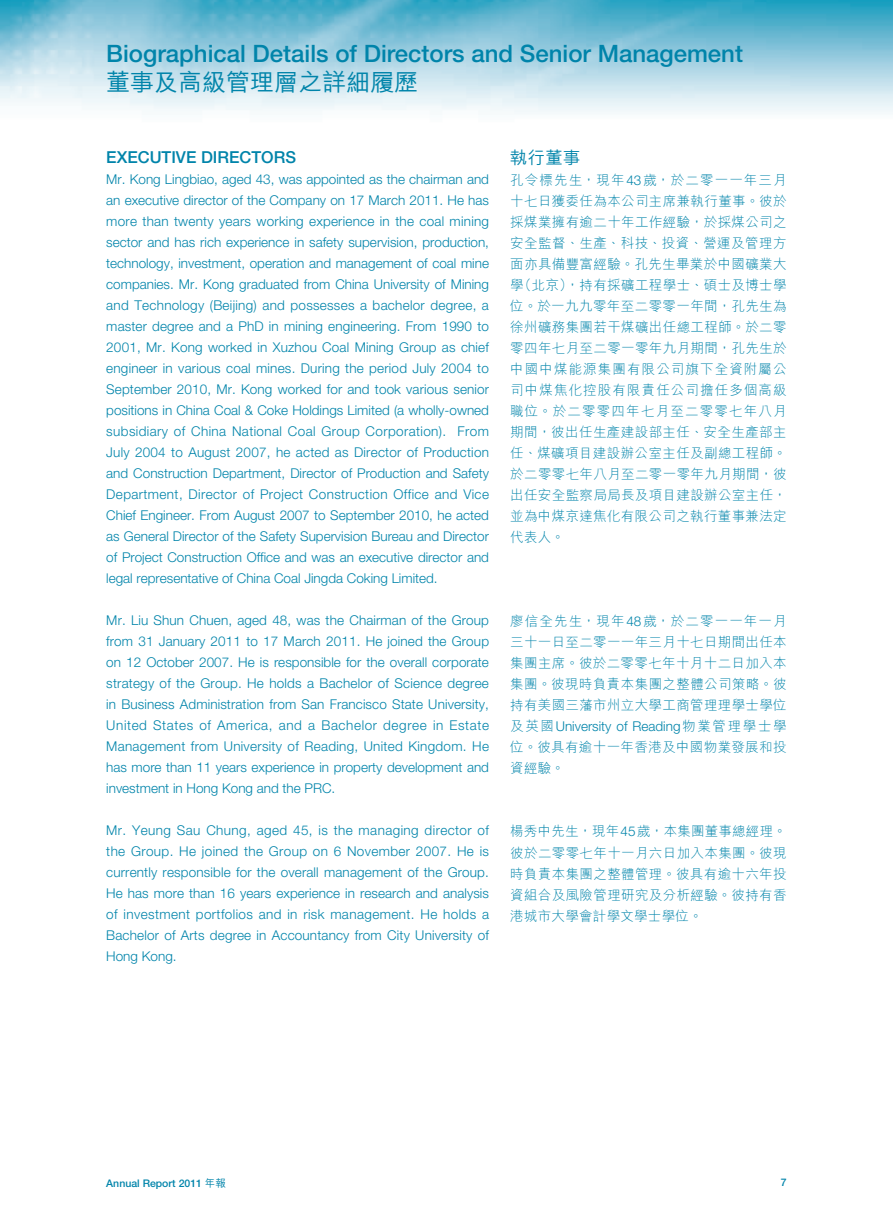
<style>
.page{position:relative;width:893px;height:1212px;background:#fff}
.page>*{position:absolute;margin:0;border:0;box-sizing:border-box;transform-origin:0 0}
.t1{font:500 24px "Helvetica Neue LT Std";color:#0084aa}
.t2{font:24px "M Hei HK Medium B5 pc H";color:#0084aa}
.t3{font:17.25px "M Hei HK Medium B5 pc H";color:#0084aa}
.t4{font:500 16.5px "Helvetica Neue LT Std";color:#0084aa}
.t5{font:300 13.5px/21px "Helvetica Neue LT Std";color:#0084aa;text-align:justify}
.t6{font:13.5px/21px "M Hei HK Light B5 pc H";letter-spacing:.025em;color:#0084aa;text-align:justify}
.t7{font:500 10.5px "Helvetica Neue LT Std";color:#0084aa}
.s1{font-family:"Helvetica Neue LT Std";font-weight:300}
.s2{font-family:"M Hei HK Light B5 pc H";font-weight:400}
.s3{font-family:"M Hei HK Medium B5 pc H";font-weight:400}
</style>
<div class="page">
<img style="left:0;top:0;width:893px;height:114px">
<h1 class="t1" style="left:106px;top:45px;width:638px">Biographical Details of Directors and Senior Management</h1>
<h1 class="t2" style="left:106px;top:73px;width:313px">董事及高級管理層之詳細履歷</h1>
<p class="t4" style="left:106px;top:151px;width:191px">EXECUTIVE DIRECTORS</p>
<p class="t5" style="left:106px;top:170px;width:384px">Mr. Kong Lingbiao, aged 43, was appointed as the chairman and an executive director of the Company on 17 March 2011. He has more than twenty years working experience in the coal mining sector and has rich experience in safety supervision, production, technology, investment, operation and management of coal mine companies. Mr. Kong graduated from China University of Mining and Technology (Beijing) and possesses a bachelor degree, a master degree and a PhD in mining engineering. From 1990 to 2001, Mr. Kong worked in Xuzhou Coal Mining Group as chief engineer in various coal mines. During the period July 2004 to September 2010, Mr. Kong worked for and took various senior positions in China Coal &amp; Coke Holdings Limited (a wholly-owned subsidiary of China National Coal Group Corporation). From July 2004 to August 2007, he acted as Director of Production and Construction Department, Director of Production and Safety Department, Director of Project Construction Office and Vice Chief Engineer. From August 2007 to September 2010, he acted as General Director of the Safety Supervision Bureau and Director of Project Construction Office and was an executive director and legal representative of China Coal Jingda Coking Limited.</p>
<p class="t5" style="left:106px;top:611px;width:384px">Mr. Liu Shun Chuen, aged 48, was the Chairman of the Group from 31 January 2011 to 17 March 2011. He joined the Group on 12 October 2007. He is responsible for the overall corporate strategy of the Group. He holds a Bachelor of Science degree in Business Administration from San Francisco State University, United States of America, and a Bachelor degree in Estate Management from University of Reading, United Kingdom. He has more than 11 years experience in property development and investment in Hong Kong and the PRC.</p>
<p class="t5" style="left:106px;top:821px;width:384px">Mr. Yeung Sau Chung, aged 45, is the managing director of the Group. He joined the Group on 6 November 2007. He is currently responsible for the overall management of the Group.<br>He has more than 16 years experience in research and analysis of investment portfolios and in risk management. He holds a Bachelor of Arts degree in Accountancy from City University of Hong Kong.</p>
<p class="t3" style="left:510px;top:151px;width:72px">執行董事</p>
<p class="t6" style="left:510px;top:171px;width:278px">孔令標先生，現年<span class="s1">43</span>歲，於二零一一年三月十七日獲委任為本公司主席兼執行董事。彼於採煤業擁有逾二十年工作經驗，於採煤公司之安全監督、生產、科技、投資、營運及管理方面亦具備豐富經驗。孔先生畢業於中國礦業大學（北京），持有採礦工程學士、碩士及博士學位。於一九九零年至二零零一年間，孔先生為徐州礦務集團若干煤礦出任總工程師。於二零零四年七月至二零一零年九月期間，孔先生於中國中煤能源集團有限公司旗下全資附屬公司中煤焦化控股有限責任公司擔任多個高級職位。於二零零四年七月至二零零七年八月期間，彼出任生產建設部主任、安全生產部主任、煤礦項目建設辦公室主任及副總工程師。於二零零七年八月至二零一零年九月期間，彼出任安全監察局局長及項目建設辦公室主任，並為中煤京達焦化有限公司之執行董事兼法定代表人。</p>
<p class="t6" style="left:510px;top:613px;width:278px">廖信全先生，現年<span class="s1">48</span>歲，於二零一一年一月三十一日至二零一一年三月十七日期間出任本集團主席。彼於二零零七年十月十二日加入本集團。彼現時負責本集團之整體公司策略。彼持有美國三藩市州立大學工商管理理學士學位</p>
<p class="t5" style="left:510px;top:717px;width:278px"><span class="s2">及英國</span>University of Reading<span class="s2">物業管理學士學</span></p>
<p class="t6" style="left:510px;top:739px;width:278px">位。彼具有逾十一年香港及中國物業發展和投資經驗。</p>
<p class="t6" style="left:510px;top:823px;width:278px">楊秀中先生，現年<span class="s1">45</span>歲，本集團董事總經理。彼於二零零七年十一月六日加入本集團。彼現時負責本集團之整體管理。彼具有逾十六年投資組合及風險管理研究及分析經驗。彼持有香港城市大學會計學文學士學位。</p>
<p class="t7" style="left:106px;top:1179px;width:121px">Annual Report 2011 <span class="s3">年報</span></p>
<p class="t7" style="left:781px;top:1179px;width:7px">7</p>
</div>
